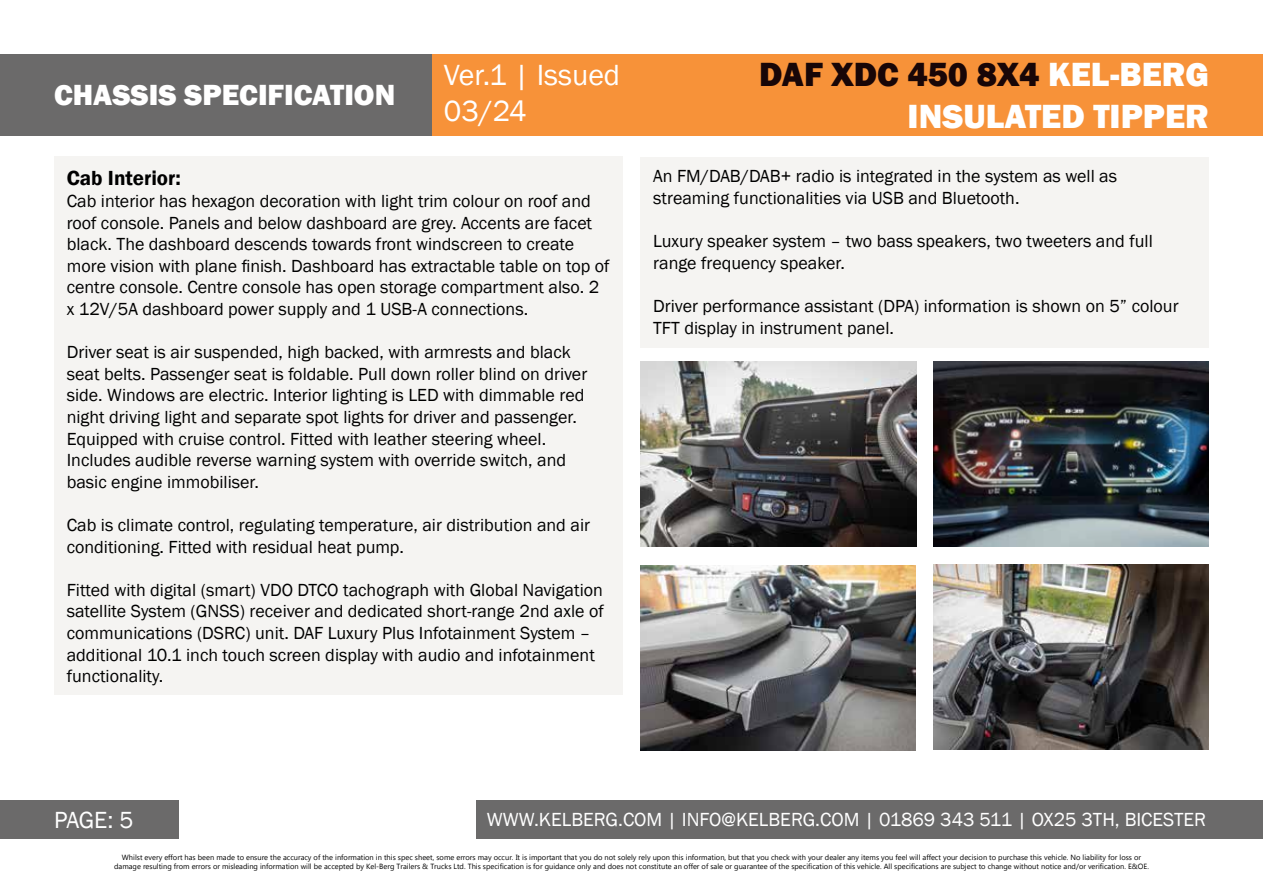
<style>
.page{position:relative;width:1263px;height:893px;background:#fff}
.page>*{position:absolute;margin:0;border:0;box-sizing:border-box;transform-origin:0 0}
.t1{font:800 34.5px/41.4px "Franklin Gothic";color:#fff;text-align:right}
.t2{font:800 30px "Franklin Gothic";color:#fff}
.t3{font:30px/36px "Franklin Gothic";color:#fff}
.t4{font:24px "Franklin Gothic";color:#fff}
.t5{font:600 21px "Franklin Gothic";color:#000}
.t6{font:19.5px "Franklin Gothic";color:#fff}
.t7{font:18px/21.6px "Franklin Gothic";color:#000}
.t8{font:7.5px/9px "Microsoft Tai Le";color:#000;text-align:center}
.s1{color:#180607}
</style>
<div class="page">
<div style="left:432px;top:54px;width:831px;height:82px;background:#f79239"></div>
<div style="left:0;top:54px;width:432px;height:82px;background:#6b6a6a"></div>
<div style="left:0;top:801px;width:179px;height:38px;background:#6b6a6a"></div>
<div style="left:476px;top:801px;width:787px;height:38px;background:#6b6a6a"></div>
<div style="left:54px;top:157px;width:568px;height:538px;background:#f5f4f2"></div>
<div style="left:640px;top:157px;width:569px;height:191px;background:#f5f4f2"></div>
<img style="left:641px;top:361px;width:275px;height:185px">
<img style="left:640px;top:565px;width:276px;height:185px">
<img style="left:934px;top:361px;width:275px;height:185px">
<img style="left:934px;top:564px;width:275px;height:186px">
<h2 class="t2" style="left:54px;top:76px;width:343px">CHASSIS SPECIFICATION</h2>
<h2 class="t3" style="left:444px;top:58px;width:178px">Ver.1 | Issued<br>03/24</h2>
<p class="t5" style="left:67px;top:165px;width:116px">Cab Interior:</p>
<p class="t7" style="left:67px;top:191px;width:544px">Cab interior has hexagon decoration with light trim colour on roof and roof console. Panels and below dashboard are grey. Accents are facet black. The dashboard descends towards front windscreen to create more vision with plane finish. Dashboard has extractable table on top of centre console. Centre console has open storage compartment also. 2 x 12V/5A dashboard power supply and 1 USB-A connections.</p>
<p class="t7" style="left:67px;top:342px;width:522px">Driver seat is air suspended, high backed, with armrests and black seat belts. Passenger seat is foldable. Pull down roller blind on driver side. Windows are electric. Interior lighting is LED with dimmable red night driving light and separate spot lights for driver and passenger.<br>Equipped with cruise control. Fitted with leather steering wheel.<br>Includes audible reverse warning system with override switch, and basic engine immobiliser.</p>
<p class="t7" style="left:67px;top:515px;width:525px">Cab is climate control, regulating temperature, air distribution and air conditioning. Fitted with residual heat pump.</p>
<p class="t7" style="left:67px;top:579px;width:539px">Fitted with digital (smart) VDO DTCO tachograph with Global Navigation satellite System (GNSS) receiver and dedicated short-range 2nd axle of communications (DSRC) unit. DAF Luxury Plus Infotainment System – additional 10.1 inch touch screen display with audio and infotainment functionality.</p>
<h1 class="t1" style="left:759px;top:54px;width:451px"><span class="s1">DAF XDC 450 8X4</span> KEL-BERG<br>INSULATED TIPPER</h1>
<p class="t7" style="left:653px;top:166px;width:465px">An FM/DAB/DAB+ radio is integrated in the system as well as streaming functionalities via USB and Bluetooth.</p>
<p class="t7" style="left:653px;top:231px;width:501px">Luxury speaker system – two bass speakers, two tweeters and full range frequency speaker.</p>
<p class="t7" style="left:653px;top:295px;width:527px">Driver performance assistant (DPA) information is shown on 5” colour<br>TFT display in instrument panel.</p>
<h3 class="t4" style="left:54px;top:805px;width:81px">PAGE: 5</h3>
<p class="t6" style="left:487px;top:807px;width:721px">WWW.KELBERG.COM | INFO@KELBERG.COM | 01869 343 511 | OX25 3TH, BICESTER</p>
<p class="t8" style="left:114px;top:854px;width:1036px">Whilst every effort has been made to ensure the accuracy of the information in this spec sheet, some errors may occur. It is important that you do not solely rely upon this information, but that you check with your dealer any items you feel will affect your decision to purchase this vehicle. No liability for loss or damage resulting from errors or misleading information will be accepted by Kel-Berg Trailers &amp; Trucks Ltd. This specification is for guidance only and does not constitute an offer of sale or guarantee of the specification of this vehicle. All specifications are subject to change without notice and/or verification. E&amp;OE.</p>
</div>
